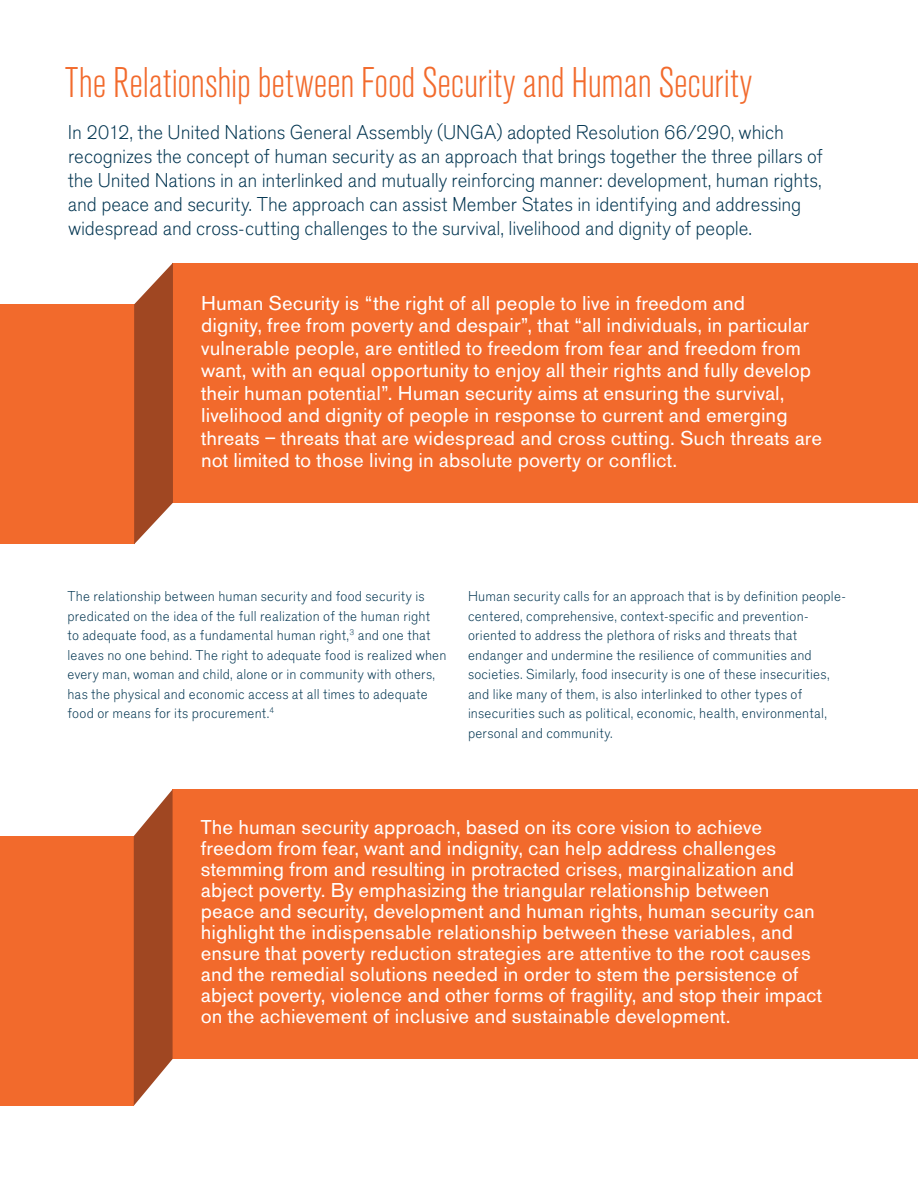
<style>
.page{position:relative;width:918px;height:1188px;background:#fff}
.page>*{position:absolute;margin:0;border:0;box-sizing:border-box;transform-origin:0 0}
.t1{font:45px "A Grotesk Lgt Cnd";letter-spacing:-.005em;color:#f26a2c}
.t2{font:21px/21px "A Grotesk Rgl";color:#fff}
.t3{font:21px/24px "A Grotesk Lgt";letter-spacing:-.01em;color:#003450}
.t4{font:15px/19.5px "A Grotesk Lgt";letter-spacing:.01em;color:#003450}
</style>
<div class="page">
<div style="left:0;top:304px;width:134px;height:240px;background:#f26a2c"></div>
<div style="left:173px;top:263px;width:745px;height:240px;background:#f26a2c"></div>
<svg style="left:134px;top:263px;width:39px;height:281px;background:#ae6242"></svg>
<div style="left:0;top:836px;width:134px;height:270px;background:#f26a2c"></div>
<div style="left:173px;top:789px;width:745px;height:270px;background:#f26a2c"></div>
<svg style="left:134px;top:789px;width:39px;height:317px;background:#ae6242"></svg>
<h1 class="t1" style="left:65px;top:52px;width:689px">The Relationship between Food Security and Human Security</h1>
<p class="t3" style="left:68px;top:121px;width:757px">In 2012, the United Nations General Assembly (UNGA) adopted Resolution 66/290, which recognizes the concept of human security as an approach that brings together the three pillars of the United Nations in an interlinked and mutually reinforcing manner: development, human rights, and peace and security. The approach can assist Member States in identifying and addressing widespread and cross-cutting challenges to the survival, livelihood and dignity of people.</p>
<p class="t2" style="left:201px;top:293px;width:623px;line-height:22.5px">Human Security is “the right of all people to live in freedom and<br>dignity, free from poverty and despair”, that “all individuals, in particular vulnerable people, are entitled to freedom from fear and freedom from want, with an equal opportunity to enjoy all their rights and fully develop their human potential”. Human security aims at ensuring the survival, livelihood and dignity of people in response to current and emerging threats – threats that are widespread and cross cutting. Such threats are not limited to those living in absolute poverty or conflict.</p>
<p class="t4" style="left:68px;top:588px;width:381px">The relationship between human security and food security is predicated on the idea of the full realization of the human right<br>to adequate food, as a fundamental human right,<sup>3</sup> and one that leaves no one behind. The right to adequate food is realized when every man, woman and child, alone or in community with others, has the physical and economic access at all times to adequate food or means for its procurement.<sup>4</sup></p>
<p class="t4" style="left:468px;top:588px;width:380px">Human security calls for an approach that is by definition people&shy;centered, comprehensive, context-specific and prevention&shy;oriented to address the plethora of risks and threats that endanger and undermine the resilience of communities and societies. Similarly, food insecurity is one of these insecurities, and like many of them, is also interlinked to other types of insecurities such as political, economic, health, environmental, personal and community.</p>
<p class="t2" style="left:201px;top:818px;width:623px">The human security approach, based on its core vision to achieve freedom from fear, want and indignity, can help address challenges stemming from and resulting in protracted crises, marginalization and abject poverty. By emphasizing the triangular relationship between peace and security, development and human rights, human security can highlight the indispensable relationship between these variables, and ensure that poverty reduction strategies are attentive to the root causes and the remedial solutions needed in order to stem the persistence of abject poverty, violence and other forms of fragility, and stop their impact on the achievement of inclusive and sustainable development.</p>
</div>
